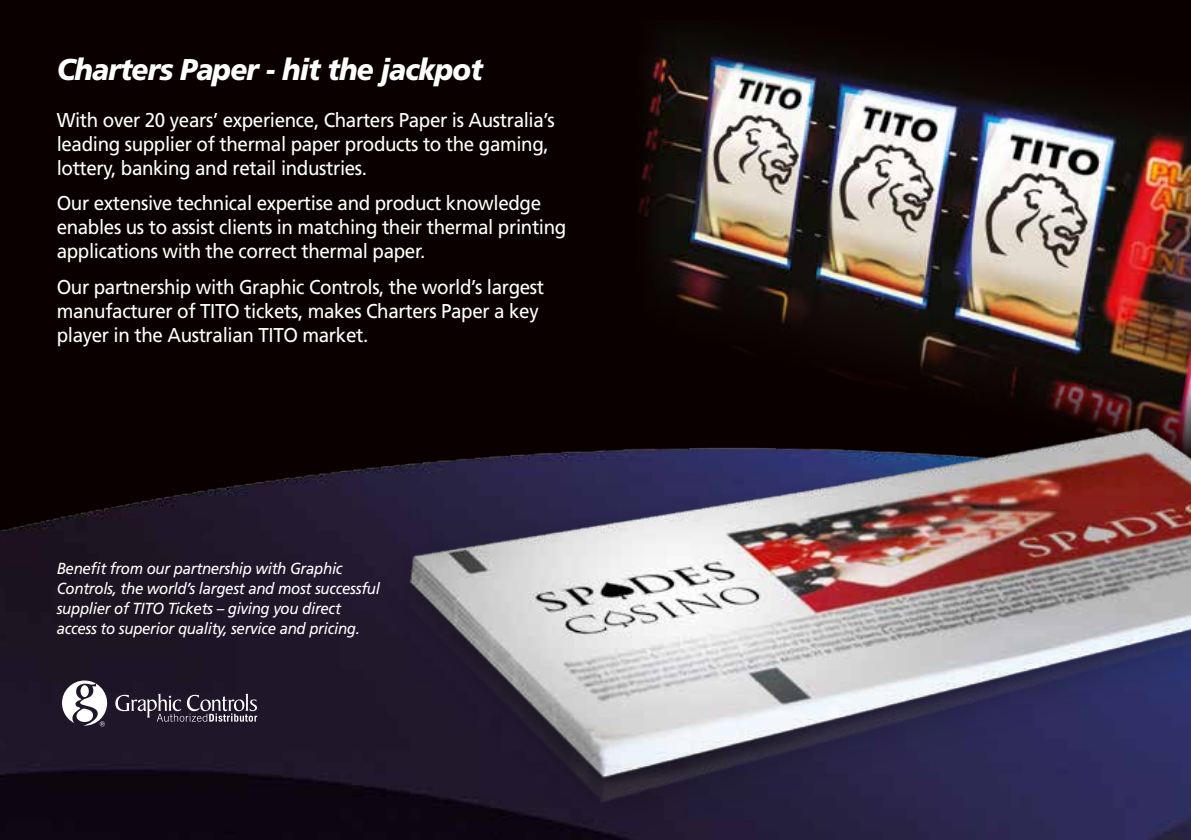
<style>
.page{position:relative;width:1191px;height:840px;background:#fff}
.page>*{position:absolute;margin:0;border:0;box-sizing:border-box;transform-origin:0 0}
.t1{font:italic 900 30px "Frutiger";letter-spacing:-.03em;color:#fff;scale:.93 1}
.t2{font:20px/24px "Frutiger";letter-spacing:-.02em;color:#fff;scale:.94 1}
.t3{font:italic 16px/20px "Frutiger";letter-spacing:-.02em;color:#fff;scale:.94 1}
</style>
<div class="page">
<div style="left:0;top:0;width:1191px;height:839px;background:#0a0000"></div>
<img style="left:0;top:467px;width:379px;height:372px">
<img style="left:677px;top:37px;width:514px;height:371px">
<div style="left:379px;top:415px;width:812px;height:424px;background:#000;opacity:.2"></div>
<img style="left:393px;top:408px;width:798px;height:396px">
<svg style="left:62px;top:680px;width:45px;height:46px;background:#a39fa7"></svg>
<svg style="left:115px;top:693px;width:142px;height:28px;background:#4f4857"></svg>
<svg style="left:600px;top:39px;width:77px;height:406px"></svg>
<h1 class="t1" style="left:57px;top:52px;width:459px">Charters Paper - hit the jackpot</h1>
<p class="t2" style="left:57px;top:108px;width:531px">With over 20 years’ experience, Charters Paper is Australia’s leading supplier of thermal paper products to the gaming, lottery, banking and retail industries.</p>
<p class="t2" style="left:57px;top:191px;width:544px">Our extensive technical expertise and product knowledge enables us to assist clients in matching their thermal printing applications with the correct thermal paper.</p>
<p class="t2" style="left:57px;top:274px;width:520px">Our partnership with Graphic Controls, the world’s largest manufacturer of TITO tickets, makes Charters Paper a key player in the Australian TITO market.</p>
<p class="t3" style="left:57px;top:558px;width:345px">Benefit from our partnership with Graphic Controls, the world’s largest and most successful supplier of TITO Tickets – giving you direct access to superior quality, service and pricing.</p>
</div>
